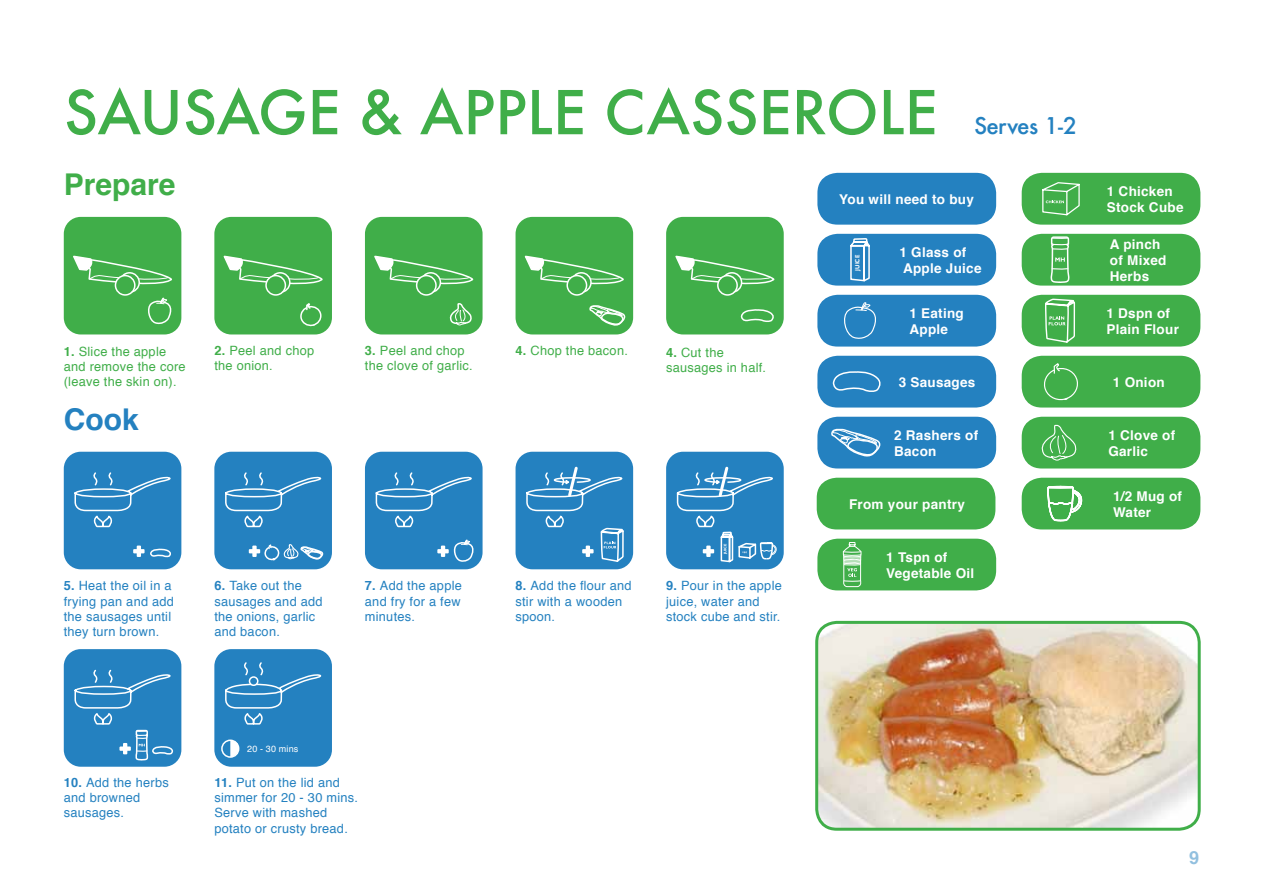
<style>
.page{position:relative;width:1263px;height:893px;background:#fff}
.page>*{position:absolute;margin:0;border:0;box-sizing:border-box;transform-origin:0 0}
.t1{font:500 58.8px "Futura";color:#40ae49}
.t2{font:700 30px "Helvetica";color:#40ae49}
.t3{font:700 30px "Helvetica";color:#2481c0}
.t4{font:500 22.5px "Futura";letter-spacing:-.03em;color:#2481c0}
.t5{font:700 18px "Helvetica";color:#92c0df}
.t6{font:700 13.5px/16.2px "Helvetica";letter-spacing:.02em;color:#fff}
.t7{font:12.75px/15.3px "Helvetica";letter-spacing:.02em;color:#2481c0}
.t8{font:12.75px/15.3px "Helvetica";letter-spacing:.02em;color:#40ae49}
.t9{font:9px "Helvetica";letter-spacing:.02em;color:#fff}
.t10{font:700 6.15px "Gill Sans";color:#fff;scale:.88 1}
.t11{font:700 3.75px "Gill Sans";color:#fff}
.s1{font-weight:700}
</style>
<div class="page">
<div style="left:515px;top:452px;width:118px;height:117px;background:#2481c0;border-radius:17px"></div>
<svg style="left:525px;top:466px;width:105px;height:104px"></svg>
<div style="left:365px;top:452px;width:117px;height:117px;background:#2481c0;border-radius:17px"></div>
<svg style="left:375px;top:472px;width:99px;height:90px"></svg>
<img style="left:819px;top:622px;width:378px;height:205px">
<div style="left:815px;top:621px;width:386px;height:210px;border:3px solid #40ae49;border-radius:20px"></div>
<div style="left:214px;top:217px;width:118px;height:117px;background:#40ae49;border-radius:17px"></div>
<svg style="left:223px;top:255px;width:100px;height:30px"></svg>
<svg style="left:270px;top:273px;width:20px;height:19px"></svg>
<div style="left:270px;top:272px;width:21px;height:21px;border:2px solid #fff;border-radius:50%"></div>
<div style="left:266px;top:276px;width:19px;height:19px;background:#40ae49;border-radius:50%"></div>
<div style="left:265px;top:275px;width:21px;height:21px;border:2px solid #fff;border-radius:50%"></div>
<svg style="left:300px;top:303px;width:22px;height:24px"></svg>
<div style="left:515px;top:217px;width:118px;height:117px;background:#40ae49;border-radius:17px"></div>
<svg style="left:524px;top:255px;width:100px;height:30px"></svg>
<svg style="left:572px;top:273px;width:19px;height:19px"></svg>
<div style="left:571px;top:272px;width:21px;height:21px;border:2px solid #fff;border-radius:50%"></div>
<div style="left:567px;top:276px;width:19px;height:19px;background:#40ae49;border-radius:50%"></div>
<div style="left:566px;top:275px;width:21px;height:21px;border:2px solid #fff;border-radius:50%"></div>
<svg style="left:589px;top:305px;width:37px;height:21px"></svg>
<div style="left:365px;top:217px;width:117px;height:117px;background:#40ae49;border-radius:17px"></div>
<svg style="left:374px;top:255px;width:100px;height:34px"></svg>
<svg style="left:421px;top:273px;width:19px;height:19px"></svg>
<div style="left:420px;top:272px;width:21px;height:21px;border:2px solid #fff;border-radius:50%"></div>
<div style="left:417px;top:276px;width:19px;height:19px;background:#40ae49;border-radius:50%"></div>
<div style="left:416px;top:275px;width:21px;height:21px;border:2px solid #fff;border-radius:50%"></div>
<svg style="left:449px;top:303px;width:23px;height:23px"></svg>
<div style="left:666px;top:217px;width:118px;height:117px;background:#40ae49;border-radius:17px"></div>
<svg style="left:675px;top:255px;width:100px;height:34px"></svg>
<svg style="left:722px;top:273px;width:19px;height:19px"></svg>
<div style="left:721px;top:272px;width:21px;height:21px;border:2px solid #fff;border-radius:50%"></div>
<div style="left:718px;top:276px;width:19px;height:19px;background:#40ae49;border-radius:50%"></div>
<div style="left:717px;top:275px;width:21px;height:21px;border:2px solid #fff;border-radius:50%"></div>
<svg style="left:740px;top:309px;width:34px;height:13px"></svg>
<div style="left:64px;top:217px;width:117px;height:117px;background:#40ae49;border-radius:17px"></div>
<svg style="left:73px;top:255px;width:99px;height:34px"></svg>
<svg style="left:120px;top:273px;width:19px;height:19px"></svg>
<div style="left:119px;top:272px;width:21px;height:21px;border:2px solid #fff;border-radius:50%"></div>
<div style="left:115px;top:276px;width:20px;height:19px;background:#40ae49;border-radius:50%"></div>
<div style="left:115px;top:275px;width:21px;height:21px;border:2px solid #fff;border-radius:50%"></div>
<svg style="left:148px;top:298px;width:24px;height:27px"></svg>
<div style="left:817px;top:173px;width:179px;height:52px;background:#2481c0;border-radius:20px"></div>
<div style="left:817px;top:478px;width:178px;height:51px;background:#40ae49;border-radius:20px"></div>
<div style="left:817px;top:356px;width:179px;height:52px;background:#2481c0;border-radius:20px"></div>
<svg style="left:832px;top:371px;width:49px;height:21px"></svg>
<div style="left:817px;top:417px;width:179px;height:51px;background:#2481c0;border-radius:20px"></div>
<svg style="left:831px;top:428px;width:50px;height:29px"></svg>
<div style="left:817px;top:539px;width:179px;height:51px;background:#40ae49;border-radius:20px"></div>
<svg style="left:842px;top:542px;width:20px;height:45px"></svg>
<div style="left:1022px;top:173px;width:178px;height:52px;background:#40ae49;border-radius:20px"></div>
<svg style="left:1042px;top:182px;width:38px;height:34px"></svg>
<div style="left:1022px;top:295px;width:178px;height:52px;background:#40ae49;border-radius:20px"></div>
<div style="left:1022px;top:356px;width:178px;height:52px;background:#40ae49;border-radius:20px"></div>
<div style="left:1022px;top:417px;width:178px;height:51px;background:#40ae49;border-radius:20px"></div>
<svg style="left:1041px;top:424px;width:36px;height:37px"></svg>
<div style="left:1022px;top:478px;width:178px;height:51px;background:#40ae49;border-radius:20px"></div>
<svg style="left:1047px;top:485px;width:36px;height:37px"></svg>
<div style="left:817px;top:295px;width:179px;height:52px;background:#2481c0;border-radius:20px"></div>
<svg style="left:844px;top:302px;width:32px;height:37px"></svg>
<div style="left:817px;top:234px;width:179px;height:52px;background:#2481c0;border-radius:20px"></div>
<svg style="left:850px;top:238px;width:20px;height:44px"></svg>
<svg style="left:1042px;top:298px;width:39px;height:119px"></svg>
<div style="left:1022px;top:234px;width:178px;height:52px;background:#40ae49;border-radius:20px"></div>
<svg style="left:1050px;top:236px;width:20px;height:47px"></svg>
<div style="left:64px;top:452px;width:117px;height:117px;background:#2481c0;border-radius:17px"></div>
<svg style="left:74px;top:472px;width:97px;height:86px"></svg>
<div style="left:214px;top:452px;width:118px;height:117px;background:#2481c0;border-radius:17px"></div>
<svg style="left:225px;top:472px;width:99px;height:89px"></svg>
<div style="left:666px;top:452px;width:118px;height:117px;background:#2481c0;border-radius:17px"></div>
<svg style="left:676px;top:466px;width:101px;height:97px"></svg>
<div style="left:64px;top:649px;width:117px;height:118px;background:#2481c0;border-radius:17px"></div>
<svg style="left:74px;top:669px;width:100px;height:92px"></svg>
<div style="left:214px;top:649px;width:118px;height:118px;background:#2481c0;border-radius:17px"></div>
<div style="left:221px;top:739px;width:18px;height:19px;border:2px solid #fff;border-radius:50%"></div>
<svg style="left:230px;top:740px;width:9px;height:17px"></svg>
<svg style="left:225px;top:662px;width:97px;height:63px"></svg>
<h1 class="t1" style="left:64px;top:72px;width:875px">SAUSAGE &amp; APPLE CASSEROLE</h1>
<h3 class="t4" style="left:974px;top:110px;width:105px">Serves 1-2</h3>
<h2 class="t2" style="left:64px;top:161px;width:113px">Prepare</h2>
<p class="t8" style="left:64px;top:344px;width:123px"><span class="s1">1.</span> Slice the apple and remove the core (leave the skin on).</p>
<h2 class="t3" style="left:64px;top:395px;width:77px">Cook</h2>
<p class="t8" style="left:214px;top:343px;width:101px"><span class="s1">2.</span> Peel and chop the onion.</p>
<p class="t8" style="left:365px;top:343px;width:109px"><span class="s1">3.</span> Peel and chop the clove of garlic.</p>
<p class="t8" style="left:515px;top:343px;width:114px"><span class="s1">4.</span> Chop the bacon.</p>
<p class="t8" style="left:666px;top:345px;width:102px"><span class="s1">4.</span> Cut the sausages in half.</p>
<p class="t11" style="left:723px;top:554px;width:12px;rotate:-90deg">JUICE</p>
<p class="t7" style="left:515px;top:578px;width:118px"><span class="s1">8.</span> Add the flour and stir with a wooden spoon.</p>
<p class="t7" style="left:64px;top:578px;width:112px"><span class="s1">5.</span> Heat the oil in a frying pan and add the sausages until they turn brown.</p>
<p class="t7" style="left:666px;top:578px;width:117px"><span class="s1">9.</span> Pour in the apple juice, water and stock cube and stir.</p>
<p class="t7" style="left:214px;top:578px;width:110px"><span class="s1">6.</span> Take out the sausages and add the onions, garlic and bacon.</p>
<p class="t7" style="left:365px;top:578px;width:98px;text-align:justify"><span class="s1">7.</span> Add the apple and fry for a few minutes.</p>
<p class="t6" style="left:839px;top:191px;width:136px">You will need to buy</p>
<p class="t6" style="left:899px;top:244px;width:68px">1 Glass of</p>
<p class="t10" style="left:854px;top:271px;width:19px;rotate:-90deg">JUICE</p>
<p class="t6" style="left:903px;top:260px;width:80px">Apple Juice</p>
<p class="t6" style="left:909px;top:305px;width:56px">1 Eating<br>Apple</p>
<p class="t6" style="left:899px;top:374px;width:78px">3 Sausages</p>
<p class="t6" style="left:894px;top:427px;width:85px">2 Rashers of<br>Bacon</p>
<p class="t6" style="left:849px;top:496px;width:117px">From your pantry</p>
<p class="t6" style="left:886px;top:549px;width:90px">1 Tspn of<br>Vegetable Oil</p>
<p class="t6" style="left:1107px;top:183px;width:78px">1 Chicken<br>Stock Cube</p>
<p class="t6" style="left:1110px;top:236px;width:58px">A pinch of Mixed<br>Herbs</p>
<p class="t6" style="left:1106px;top:305px;width:74px">1 Dspn of<br>Plain Flour</p>
<p class="t6" style="left:1113px;top:374px;width:53px">1 Onion</p>
<p class="t6" style="left:1108px;top:427px;width:68px">1 Clove of<br>Garlic</p>
<p class="t6" style="left:1113px;top:488px;width:70px">1/2 Mug of<br>Water</p>
<p class="t7" style="left:64px;top:775px;width:107px"><span class="s1">10.</span> Add the herbs and browned sausages.</p>
<p class="t9" style="left:247px;top:742px;width:53px">20 - 30 mins</p>
<p class="t7" style="left:214px;top:775px;width:145px"><span class="s1">11.</span> Put on the lid and simmer for 20 - 30 mins.<br>Serve with mashed potato or crusty bread.</p>
<h3 class="t5" style="left:1189px;top:843px;width:12px">9</h3>
</div>
